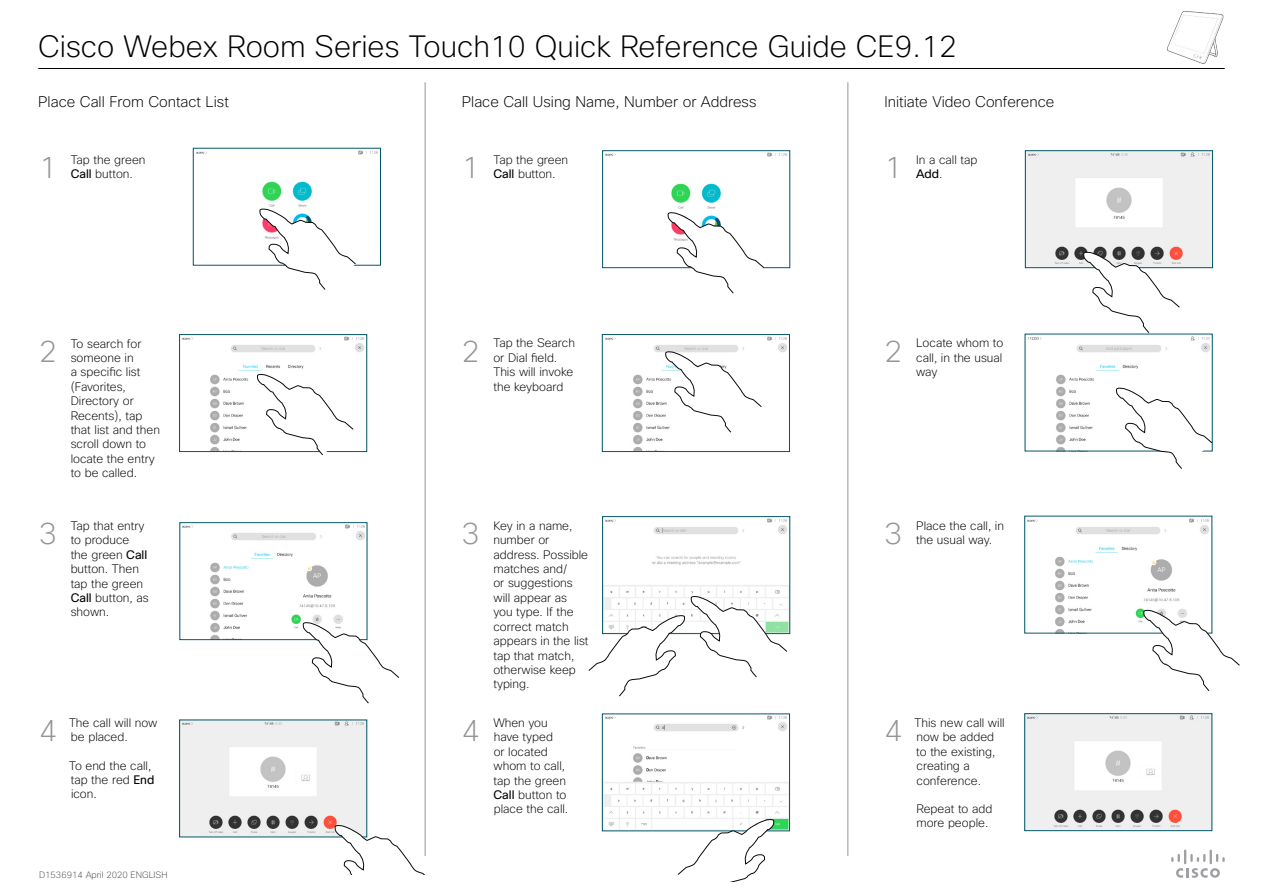
<style>
.page{position:relative;width:1263px;height:893px;background:#fff}
.page>*{position:absolute;margin:0;border:0;box-sizing:border-box;transform-origin:0 0}
.Subhead1{font:200 30px "Cisco Sans";color:#000}
.t1{font:200 30px "Cisco Sans";color:#939598}
.Subhead1-2{font:200 15px "Cisco Sans";color:#000}
.CartoonAnnotation{font:200 12px/14.4px "Cisco Sans";color:#000}
.t2{font:200 9px "Cisco Sans";color:#4d4d4f}
.s1{font-weight:400}
</style>
<div class="page">
<img style="left:182px;top:722px;width:183px;height:113px">
<img style="left:196px;top:150px;width:182px;height:57px">
<svg style="left:259px;top:208px;width:97px;height:82px"></svg>
<img style="left:182px;top:525px;width:183px;height:113px">
<svg style="left:303px;top:622px;width:96px;height:81px"></svg>
<svg style="left:335px;top:825px;width:90px;height:50px"></svg>
<img style="left:182px;top:336px;width:182px;height:114px">
<div style="left:179px;top:334px;width:188px;height:118px;border:1px solid #005568"></div>
<svg style="left:257px;top:374px;width:97px;height:81px"></svg>
<img style="left:604px;top:716px;width:184px;height:113px">
<div style="left:602px;top:714px;width:188px;height:117px;border:1px solid #005568"></div>
<img style="left:605px;top:153px;width:182px;height:65px">
<div style="left:602px;top:151px;width:188px;height:117px;border:1px solid #005568"></div>
<svg style="left:668px;top:212px;width:96px;height:81px"></svg>
<img style="left:604px;top:519px;width:184px;height:113px">
<svg style="left:691px;top:596px;width:96px;height:81px"></svg>
<svg style="left:588px;top:615px;width:97px;height:81px"></svg>
<svg style="left:678px;top:819px;width:96px;height:63px"></svg>
<img style="left:605px;top:336px;width:182px;height:114px">
<div style="left:602px;top:334px;width:187px;height:118px;border:1px solid #005568"></div>
<svg style="left:665px;top:351px;width:97px;height:82px"></svg>
<img style="left:1027px;top:153px;width:183px;height:113px">
<div style="left:1025px;top:151px;width:187px;height:117px;border:1px solid #005568"></div>
<img style="left:1027px;top:716px;width:183px;height:113px">
<div style="left:1025px;top:714px;width:187px;height:117px;border:1px solid #005568"></div>
<svg style="left:1083px;top:251px;width:97px;height:82px"></svg>
<img style="left:1027px;top:518px;width:182px;height:113px">
<svg style="left:1143px;top:610px;width:97px;height:81px"></svg>
<img style="left:1028px;top:336px;width:182px;height:113px">
<svg style="left:1116px;top:387px;width:96px;height:82px"></svg>
<hr style="left:425px;top:82px;width:1px;height:774px;background:#939598">
<hr style="left:847px;top:82px;width:1px;height:774px;background:#939598">
<svg style="left:1171px;top:849px;width:54px;height:29px"></svg>
<hr style="left:38px;top:68px;width:1187px;height:1px;background:#000">
<img style="left:1167px;top:11px;width:57px;height:53px">
<h1 class="Subhead1" style="left:38px;top:27px;width:920px">Cisco Webex Room Series Touch10 Quick Reference Guide CE9.12</h1>
<h1 class="Subhead1-2" style="left:38px;top:92px;width:192px">Place Call From Contact List</h1>
<h1 class="Subhead1-2" style="left:462px;top:92px;width:296px">Place Call Using Name, Number or Address</h1>
<h1 class="Subhead1-2" style="left:884px;top:92px;width:171px">Initiate Video Conference</h1>
<p class="t1" style="left:39px;top:149px;width:20px">1</p>
<p class="CartoonAnnotation" style="left:71px;top:152px;width:76px">Tap the green<br><span class="s1">Call</span> button.</p>
<p class="t1" style="left:462px;top:149px;width:19px">1</p>
<p class="CartoonAnnotation" style="left:493px;top:152px;width:76px">Tap the green<br><span class="s1">Call</span> button.</p>
<p class="t1" style="left:884px;top:149px;width:19px">1</p>
<p class="CartoonAnnotation" style="left:916px;top:152px;width:63px">In a call tap<br><span class="s1">Add</span>.</p>
<p class="t1" style="left:39px;top:332px;width:20px">2</p>
<p class="CartoonAnnotation" style="left:71px;top:336px;width:91px">To search for someone in<br>a specific list (Favorites,<br>Directory or<br>Recents), tap that list and then scroll down to locate the entry to be called.</p>
<p class="t1" style="left:462px;top:332px;width:19px">2</p>
<p class="CartoonAnnotation" style="left:493px;top:336px;width:83px">Tap the Search or Dial field.<br>This will invoke the keyboard</p>
<p class="t1" style="left:884px;top:332px;width:19px">2</p>
<p class="CartoonAnnotation" style="left:916px;top:336px;width:89px;text-align:justify">Locate whom to call, in the usual way</p>
<p class="t1" style="left:39px;top:515px;width:20px">3</p>
<p class="CartoonAnnotation" style="left:71px;top:518px;width:80px">Tap that entry to produce the green <span class="s1">Call </span>button. Then tap the green<br><span class="s1">Call</span> button, as shown.</p>
<p class="t1" style="left:462px;top:514px;width:19px">3</p>
<p class="CartoonAnnotation" style="left:493px;top:518px;width:97px">Key in a name, number or address. Possible matches and/<br>or suggestions will appear as you type. If the correct match appears in the list tap that match, otherwise keep typing.</p>
<p class="t1" style="left:884px;top:514px;width:19px">3</p>
<p class="CartoonAnnotation" style="left:916px;top:518px;width:89px">Place the call, in the usual way.</p>
<p class="t1" style="left:39px;top:712px;width:20px">4</p>
<p class="CartoonAnnotation" style="left:493px;top:715px;width:77px">When you have typed<br>or located whom to call, tap the green<br><span class="s1">Call</span> button to place the call.</p>
<p class="t1" style="left:462px;top:711px;width:19px">4</p>
<p class="CartoonAnnotation" style="left:914px;top:715px;width:92px">This new call will now be added to the existing, creating a conference.</p>
<p class="CartoonAnnotation" style="left:916px;top:801px;width:77px">Repeat to add more people.</p>
<p class="CartoonAnnotation" style="left:69px;top:715px;width:90px">The call will now be placed.</p>
<p class="CartoonAnnotation" style="left:69px;top:758px;width:87px">To end the call, tap the red <span class="s1">End </span>icon.</p>
<p class="t1" style="left:884px;top:711px;width:19px">4</p>
<p class="t2" style="left:39px;top:869px;width:130px">D1536914 April 2020 ENGLISH</p>
</div>
